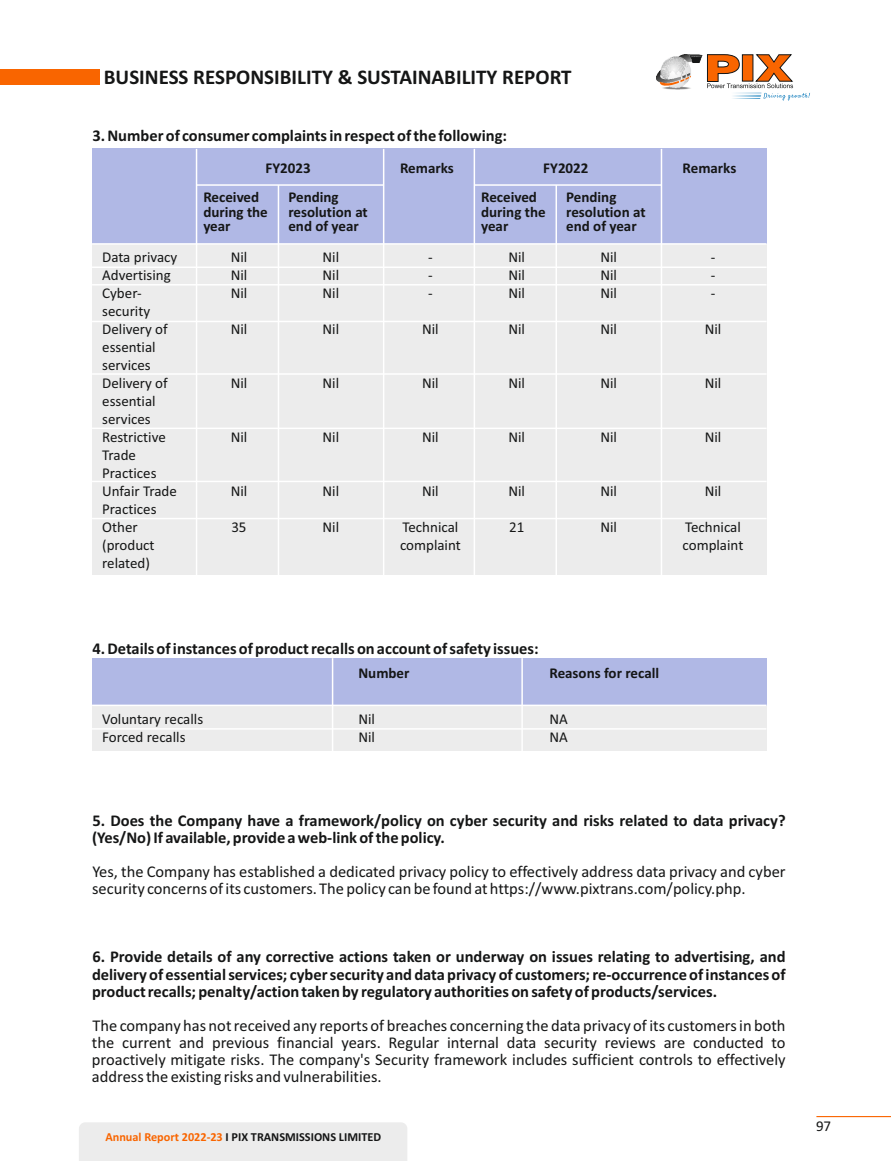
<style>
.page{position:relative;width:891px;height:1161px;background:#fff}
.page>*{position:absolute;margin:0;border:0;box-sizing:border-box;transform-origin:0 0}
.t1{font:700 21px "Calibri";color:#151616}
.t2{font:700 16.5px/17.1px "Calibri";color:#151616}
.t3{font:16.5px/17.1px "Calibri";color:#151616}
.t4{font:15px/18px "Calibri";color:#151616}
.t5{font:700 15px/14.7px "Calibri";color:#151616}
.t6{font:700 12.3px "Calibri";color:#151616}
.s1{color:#f96500}
</style>
<div class="page">
<div style="left:92px;top:215px;width:675px;height:360px;background:#ececec"></div>
<div style="left:92px;top:149px;width:675px;height:95px;background:#b0b8e5"></div>
<hr style="left:383px;top:149px;width:1px;height:433px;background:#fff">
<hr style="left:92px;top:243px;width:675px;height:2px;background:#fff">
<hr style="left:196px;top:149px;width:1px;height:433px;background:#fff">
<hr style="left:278px;top:185px;width:1px;height:397px;background:#fff">
<hr style="left:197px;top:184px;width:187px;height:2px;background:#fff">
<hr style="left:661px;top:149px;width:1px;height:433px;background:#fff">
<hr style="left:474px;top:149px;width:1px;height:433px;background:#fff">
<hr style="left:556px;top:185px;width:1px;height:397px;background:#fff">
<hr style="left:474px;top:184px;width:187px;height:2px;background:#fff">
<hr style="left:92px;top:267px;width:675px;height:1px;background:#fff">
<hr style="left:92px;top:284px;width:675px;height:2px;background:#fff">
<hr style="left:92px;top:321px;width:675px;height:1px;background:#fff">
<hr style="left:92px;top:373px;width:675px;height:2px;background:#fff">
<hr style="left:92px;top:428px;width:675px;height:1px;background:#fff">
<hr style="left:92px;top:481px;width:675px;height:1px;background:#fff">
<hr style="left:92px;top:518px;width:675px;height:1px;background:#fff">
<div style="left:92px;top:676px;width:675px;height:75px;background:#ececec"></div>
<div style="left:92px;top:658px;width:675px;height:47px;background:#b0b8e5"></div>
<hr style="left:521px;top:658px;width:2px;height:93px;background:#fff">
<hr style="left:92px;top:705px;width:675px;height:1px;background:#fff">
<hr style="left:332px;top:658px;width:1px;height:93px;background:#fff">
<hr style="left:92px;top:728px;width:674px;height:2px;background:#fff">
<img style="left:657px;top:55px;width:46px;height:34px">
<svg style="left:660px;top:76px;width:31px;height:10px"></svg>
<div style="left:0;top:70px;width:100px;height:15px;background:#f96500"></div>
<hr style="left:816px;top:1116px;width:75px;height:1px;background:#f96500">
<svg style="left:707px;top:54px;width:103px;height:46px"></svg>
<div style="left:79px;top:1122px;width:328px;height:39px;background:#ececec"></div>
<p class="t1" style="left:104px;top:69px;width:469px">BUSINESS RESPONSIBILITY &amp; SUSTAINABILITY REPORT</p>
<p class="t2" style="left:92px;top:128px;width:416px">3. Number of consumer complaints in respect of the following:</p>
<p class="t5" style="left:266px;top:162px;width:47px">FY2023</p>
<p class="t5" style="left:400px;top:162px;width:55px">Remarks</p>
<p class="t5" style="left:543px;top:162px;width:47px">FY2022</p>
<p class="t5" style="left:683px;top:162px;width:55px">Remarks</p>
<p class="t4" style="left:102px;top:249px;width:77px">Data privacy<br>Advertising<br>Cyber&shy;security<br>Delivery of essential services<br>Delivery of essential services<br>Restrictive<br>Trade<br>Practices<br>Unfair Trade<br>Practices<br>Other (product related)</p>
<p class="t5" style="left:203px;top:191px;width:66px">Received during the year</p>
<p class="t4" style="left:231px;top:249px;width:18px;text-align:justify">Nil Nil Nil</p>
<p class="t4" style="left:231px;top:321px;width:18px">Nil</p>
<p class="t4" style="left:231px;top:375px;width:18px">Nil</p>
<p class="t4" style="left:231px;top:429px;width:18px">Nil</p>
<p class="t4" style="left:231px;top:483px;width:18px">Nil</p>
<p class="t4" style="left:231px;top:519px;width:17px">35</p>
<p class="t5" style="left:288px;top:191px;width:81px">Pending resolution at end of year</p>
<p class="t4" style="left:323px;top:249px;width:18px;text-align:justify">Nil Nil Nil</p>
<p class="t4" style="left:323px;top:321px;width:18px">Nil</p>
<p class="t4" style="left:323px;top:375px;width:18px">Nil</p>
<p class="t4" style="left:323px;top:429px;width:18px">Nil</p>
<p class="t4" style="left:323px;top:483px;width:18px">Nil</p>
<p class="t4" style="left:323px;top:519px;width:18px">Nil</p>
<p class="t4" style="left:428px;top:249px;width:6px;text-align:justify">- - -</p>
<p class="t4" style="left:422px;top:321px;width:18px">Nil</p>
<p class="t4" style="left:422px;top:375px;width:18px">Nil</p>
<p class="t4" style="left:422px;top:429px;width:18px">Nil</p>
<p class="t4" style="left:422px;top:483px;width:18px">Nil</p>
<p class="t4" style="left:400px;top:519px;width:62px">Technical complaint</p>
<p class="t5" style="left:481px;top:191px;width:66px">Received during the year</p>
<p class="t5" style="left:566px;top:191px;width:81px">Pending resolution at end of year</p>
<p class="t4" style="left:509px;top:249px;width:18px;text-align:justify">Nil Nil Nil</p>
<p class="t4" style="left:509px;top:321px;width:18px">Nil</p>
<p class="t4" style="left:600px;top:249px;width:18px;text-align:justify">Nil Nil Nil</p>
<p class="t4" style="left:600px;top:321px;width:18px">Nil</p>
<p class="t4" style="left:509px;top:375px;width:18px">Nil</p>
<p class="t4" style="left:600px;top:375px;width:18px">Nil</p>
<p class="t4" style="left:509px;top:429px;width:18px">Nil</p>
<p class="t4" style="left:600px;top:429px;width:18px">Nil</p>
<p class="t4" style="left:509px;top:483px;width:18px">Nil</p>
<p class="t4" style="left:509px;top:519px;width:17px">21</p>
<p class="t4" style="left:600px;top:483px;width:18px">Nil</p>
<p class="t4" style="left:600px;top:519px;width:18px">Nil</p>
<p class="t4" style="left:711px;top:249px;width:6px;text-align:justify">- - -</p>
<p class="t4" style="left:705px;top:321px;width:18px">Nil</p>
<p class="t4" style="left:705px;top:375px;width:18px">Nil</p>
<p class="t4" style="left:705px;top:429px;width:18px">Nil</p>
<p class="t4" style="left:705px;top:483px;width:18px">Nil</p>
<p class="t4" style="left:683px;top:519px;width:62px">Technical complaint</p>
<p class="t2" style="left:92px;top:642px;width:448px">4. Details of instances of product recalls on account of safety issues:</p>
<p class="t5" style="left:358px;top:667px;width:53px">Number</p>
<p class="t5" style="left:549px;top:667px;width:111px">Reasons for recall</p>
<p class="t4" style="left:102px;top:711px;width:103px">Voluntary recalls<br>Forced recalls</p>
<p class="t4" style="left:358px;top:711px;width:18px">Nil<br>Nil</p>
<p class="t4" style="left:549px;top:711px;width:20px">NA<br>NA</p>
<p class="t2" style="left:92px;top:813px;width:695px">5. Does the Company have a framework/policy on cyber security and risks related to data privacy? (Yes/No) If available, provide a web-link of the policy.</p>
<p class="t3" style="left:92px;top:864px;width:695px">Yes, the Company has established a dedicated privacy policy to effectively address data privacy and cyber security concerns of its customers. The policy can be found at https://www.pixtrans.com/policy.php.</p>
<p class="t2" style="left:92px;top:950px;width:695px;text-align:justify">6. Provide details of any corrective actions taken or underway on issues relating to advertising, and delivery of essential services; cyber security and data privacy of customers; re-occurrence of instances of product recalls; penalty/action taken by regulatory authorities on safety of products/services.</p>
<p class="t3" style="left:92px;top:1018px;width:695px;text-align:justify">The company has not received any reports of breaches concerning the data privacy of its customers in both the current and previous financial years. Regular internal data security reviews are conducted to proactively mitigate risks. The company's Security framework includes sufficient controls to effectively address the existing risks and vulnerabilities.</p>
<p class="t6" style="left:105px;top:1132px;width:277px"><span class="s1">Annual Report 2022-23</span> I PIX TRANSMISSIONS LIMITED</p>
<p class="t4" style="left:816px;top:1118px;width:17px">97</p>
</div>
